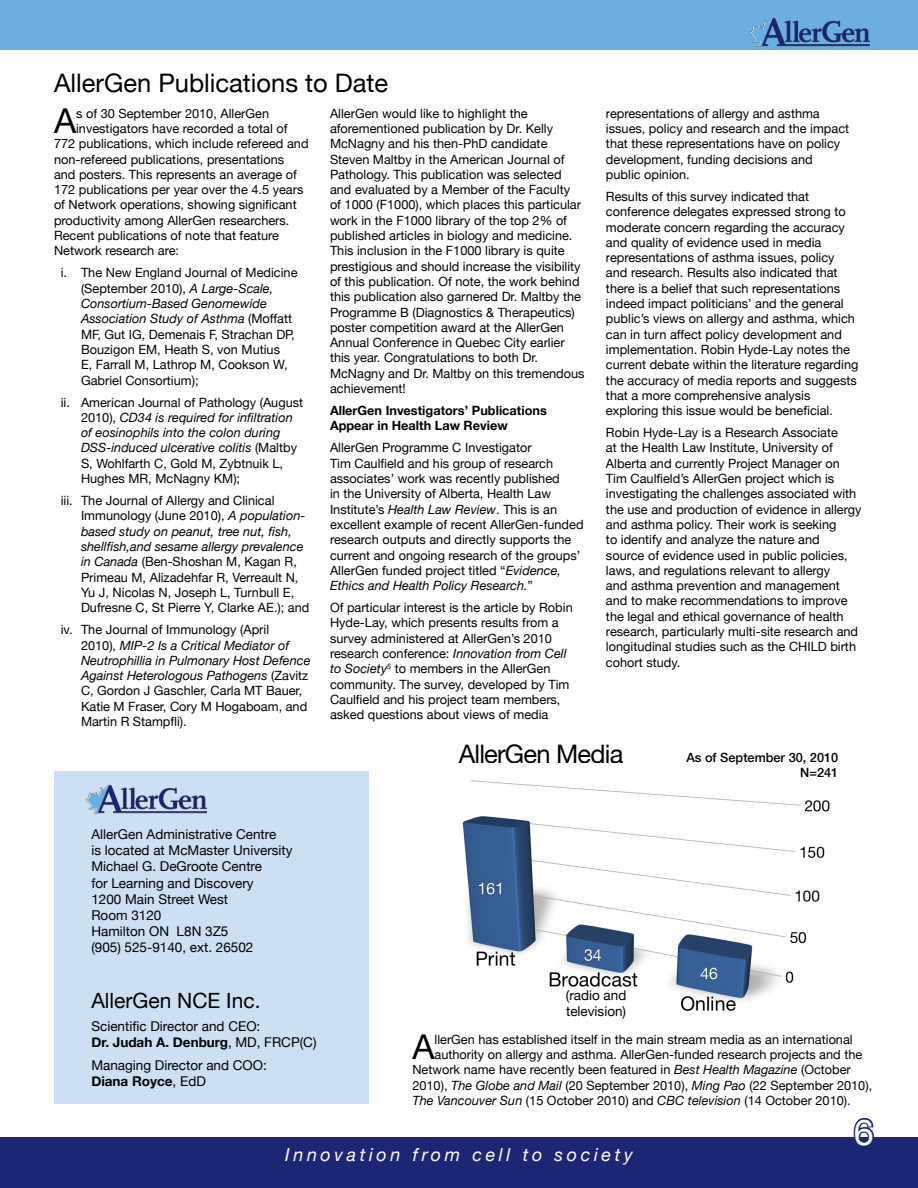
<style>
.page{position:relative;width:918px;height:1188px;background:#fff}
.page>*{position:absolute;margin:0;border:0;box-sizing:border-box;transform-origin:0 0}
.t1{font:36px "Helvetica Neue";color:#fff}
.t2{font:34.2px "Helvetica Neue";color:#000}
.t3{font:25.5px "Helvetica Neue";color:#000}
.t4{font:25.5px "Helvetica Neue";letter-spacing:-.03em;color:#000}
.t5{font:21px "Helvetica Neue";color:#000}
.t6{font:italic 18px "Helvetica Neue";letter-spacing:.2em;color:#fff}
.t7{font:13.5px/16.2px "Helvetica Neue";color:#000}
.t8{font:12.75px/15.3px "Helvetica Neue";color:#000}
.t9{font:700 12.75px/15.3px "Helvetica Neue";color:#000}
.t10{font:500 12.75px/15.3px "Helvetica Neue";color:#000;text-align:right}
.s1{font-style:italic}
.s2{font-weight:700}
</style>
<div class="page">
<div style="left:54px;top:771px;width:314px;height:332px;background:#cddff3"></div>
<div style="left:0;top:1138px;width:918px;height:50px;background:#1c2674"></div>
<div style="left:0;top:0;width:918px;height:50px;background:#6caedf"></div>
<svg style="left:852px;top:1117px;width:24px;height:21px"></svg>
<img style="left:749px;top:17px;width:121px;height:30px">
<img style="left:462px;top:780px;width:368px;height:231px">
<img style="left:85px;top:784px;width:121px;height:30px">
<h3 class="t3" style="left:54px;top:68px;width:336px">AllerGen Publications to Date</h3>
<h2 class="t2" style="left:54px;top:100px;width:24px">A</h2>
<p class="t8" style="left:76px;top:105px;width:194px">s of 30 September 2010, AllerGen</p>
<p class="t8" style="left:76px;top:121px;width:213px">investigators have recorded a total of</p>
<p class="t8" style="left:54px;top:136px;width:256px">772 publications, which include refereed and</p>
<p class="t8" style="left:54px;top:151px;width:232px">non-refereed publications, presentations</p>
<p class="t8" style="left:54px;top:167px;width:245px">and posters. This represents an average of</p>
<p class="t8" style="left:54px;top:182px;width:251px">172 publications per year over the 4.5 years</p>
<p class="t8" style="left:54px;top:197px;width:244px">of Network operations, showing significant</p>
<p class="t8" style="left:54px;top:212px;width:237px">productivity among AllerGen researchers.</p>
<p class="t8" style="left:54px;top:228px;width:227px">Recent publications of note that feature</p>
<p class="t8" style="left:54px;top:243px;width:127px">Network research are:</p>
<p class="t8" style="left:81px;top:265px;width:218px;text-indent:-20px">i. The New England Journal of Medicine (September 2010), <span class="s1">A Large-Scale, Consortium-Based Genomewide Association Study of Asthma</span> (Moffatt MF, Gut IG, Demenais F, Strachan DP, Bouzigon EM, Heath S, von Mutius<br>E, Farrall M, Lathrop M, Cookson W, Gabriel Consortium);</p>
<p class="t8" style="left:81px;top:394px;width:224px;text-indent:-20px">ii. American Journal of Pathology (August 2010), <span class="s1">CD34 is required for infiltration of eosinophils into the colon during DSS-induced ulcerative colitis</span> (Maltby S, Wohlfarth C, Gold M, Zybtnuik L, Hughes MR, McNagny KM);</p>
<p class="t8" style="left:81px;top:493px;width:230px;text-indent:-20px">iii. The Journal of Allergy and Clinical Immunology (June 2010), <span class="s1">A population&shy;based study on peanut, tree nut, fish, shellfish,and sesame allergy prevalence in Canada</span> (Ben-Shoshan M, Kagan R, Primeau M, Alizadehfar R, Verreault N, Yu J, Nicolas N, Joseph L, Turnbull E, Dufresne C, St Pierre Y, Clarke AE.); and</p>
<p class="t8" style="left:81px;top:622px;width:231px;text-indent:-20px">iv. The Journal of Immunology (April<br>2010), <span class="s1">MIP-2 Is a Critical Mediator of Neutrophillia in Pulmonary Host Defence Against Heterologous Pathogens</span> (Zavitz C, Gordon J Gaschler, Carla MT Bauer, Katie M Fraser, Cory M Hogaboam, and Martin R Stampfli).</p>
<p class="t8" style="left:330px;top:105px;width:256px">AllerGen would like to highlight the aforementioned publication by Dr. Kelly McNagny and his then-PhD candidate Steven Maltby in the American Journal of Pathology. This publication was selected and evaluated by a Member of the Faculty<br>of 1000 (F1000), which places this particular work in the F1000 library of the top 2% of published articles in biology and medicine.<br>This inclusion in the F1000 library is quite prestigious and should increase the visibility of this publication. Of note, the work behind this publication also garnered Dr. Maltby the Programme B (Diagnostics &amp; Therapeutics) poster competition award at the AllerGen Annual Conference in Quebec City earlier this year. Congratulations to both Dr.<br>McNagny and Dr. Maltby on this tremendous achievement!</p>
<p class="t9" style="left:330px;top:403px;width:218px">AllerGen Investigators’ Publications<br>Appear in Health Law Review</p>
<p class="t8" style="left:330px;top:440px;width:255px">AllerGen Programme C Investigator<br>Tim Caulfield and his group of research associates’ work was recently published<br>in the University of Alberta, Health Law Institute’s <span class="s1">Health Law Review</span>. This is an excellent example of recent AllerGen-funded research outputs and directly supports the current and ongoing research of the groups’ AllerGen funded project titled “<span class="s1">Evidence, Ethics and Health Policy Research.</span>”</p>
<p class="t8" style="left:330px;top:600px;width:244px">Of particular interest is the article by Robin Hyde-Lay, which presents results from a survey administered at AllerGen’s 2010 research conference: <span class="s1">Innovation from Cell to Society</span><sup>5</sup> to members in the AllerGen community. The survey, developed by Tim Caulfield and his project team members, asked questions about views of media</p>
<p class="t8" style="left:606px;top:105px;width:245px">representations of allergy and asthma issues, policy and research and the impact that these representations have on policy development, funding decisions and public opinion.</p>
<p class="t8" style="left:606px;top:189px;width:254px">Results of this survey indicated that conference delegates expressed strong to moderate concern regarding the accuracy and quality of evidence used in media representations of asthma issues, policy and research. Results also indicated that there is a belief that such representations indeed impact politicians’ and the general public’s views on allergy and asthma, which can in turn affect policy development and implementation. Robin Hyde-Lay notes the current debate within the literature regarding the accuracy of media reports and suggests that a more comprehensive analysis exploring this issue would be beneficial.</p>
<p class="t8" style="left:606px;top:425px;width:257px">Robin Hyde-Lay is a Research Associate<br>at the Health Law Institute, University of Alberta and currently Project Manager on Tim Caulfield’s AllerGen project which is investigating the challenges associated with the use and production of evidence in allergy and asthma policy. Their work is seeking<br>to identify and analyze the nature and<br>source of evidence used in public policies, laws, and regulations relevant to allergy<br>and asthma prevention and management and to make recommendations to improve the legal and ethical governance of health research, particularly multi-site research and longitudinal studies such as the CHILD birth cohort study.</p>
<p class="t7" style="left:91px;top:826px;width:203px">AllerGen Administrative Centre<br>is located at McMaster University<br>Michael G. DeGroote Centre<br>for Learning and Discovery<br>1200 Main Street West<br>Room 3120<br>Hamilton ON L8N 3Z5<br>(905) 525-9140, ext. 26502</p>
<h3 class="t5" style="left:91px;top:988px;width:171px">AllerGen NCE Inc.</h3>
<p class="t7" style="left:91px;top:1018px;width:227px">Scientific Director and CEO:<br><span class="s2">Dr. Judah A. Denburg</span>, MD, FRCP(C)</p>
<p class="t7" style="left:91px;top:1057px;width:177px">Managing Director and COO:<br><span class="s2">Diana Royce</span>, EdD</p>
<h3 class="t4" style="left:459px;top:739px;width:166px">AllerGen Media</h3>
<p class="t10" style="left:686px;top:750px;width:153px">As of September 30, 2010<br>N=241</p>
<p class="t7" style="left:566px;top:987px;width:62px">(radio and television)</p>
<h2 class="t2" style="left:412px;top:1027px;width:24px">A</h2>
<p class="t8" style="left:435px;top:1031px;width:420px">llerGen has established itself in the main stream media as an international</p>
<p class="t8" style="left:435px;top:1047px;width:429px">authority on allergy and asthma. AllerGen-funded research projects and the</p>
<p class="t8" style="left:412px;top:1062px;width:440px">Network name have recently been featured in <span class="s1">Best Health Magazine</span> (October</p>
<p class="t8" style="left:412px;top:1077px;width:461px">2010), <span class="s1">The Globe and Mail</span> (20 September 2010), <span class="s1">Ming Pao</span> (22 September 2010),</p>
<p class="t8" style="left:412px;top:1093px;width:440px"><span class="s1">The Vancouver Sun</span> (15 October 2010) and <span class="s1">CBC television</span> (14 October 2010).</p>
<h1 class="t1" style="left:854px;top:1111px;width:22px">6</h1>
<h3 class="t6" style="left:285px;top:1144px;width:349px">Innovation from cell to society</h3>
</div>
